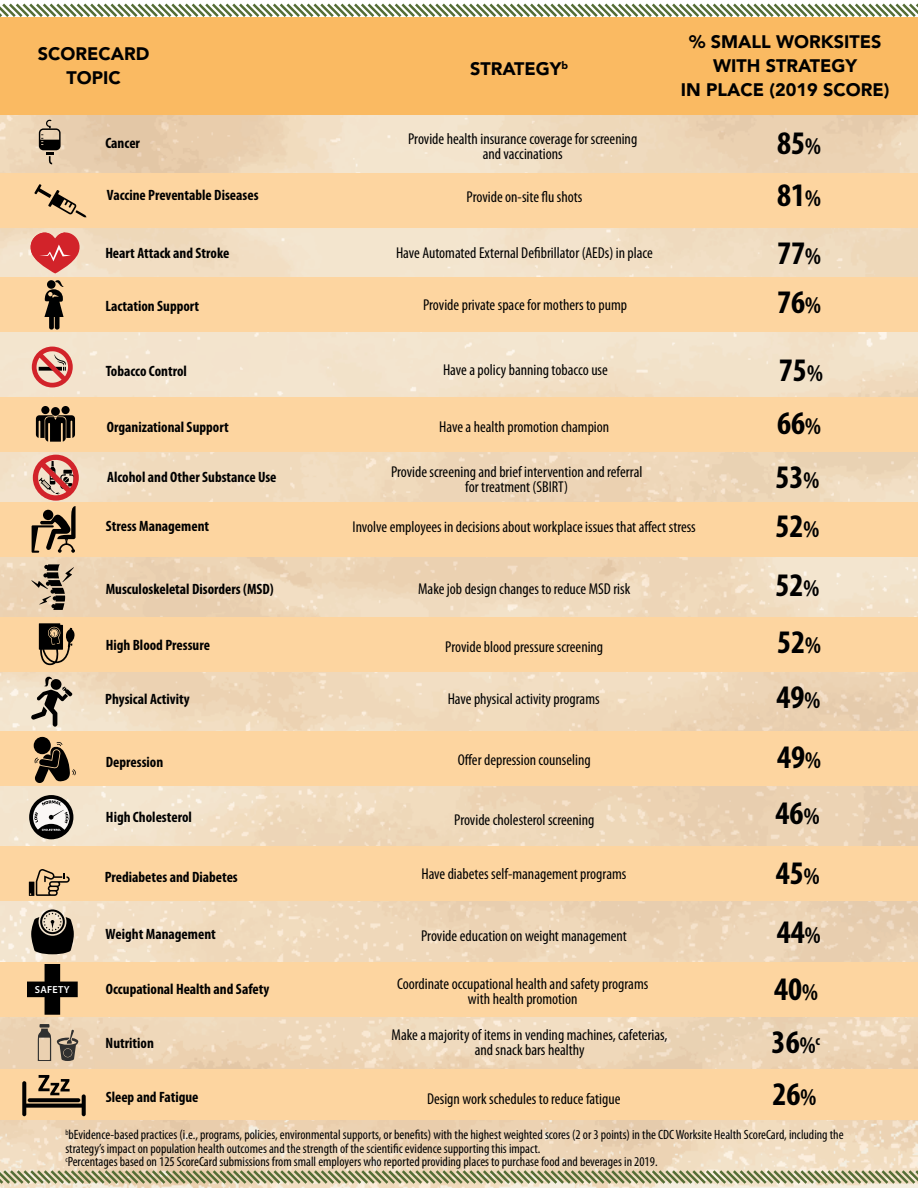
<style>
.page{position:relative;width:918px;height:1188px;background:#fff}
.page>*{position:absolute;margin:0;border:0;box-sizing:border-box;transform-origin:0 0}
.t1{font:700 condensed 33px/57px "Myriad Pro";color:#000}
.t2{font:900 18px/24px "Avenir LT Std";color:#000;text-align:center}
.t3{font:condensed 15.75px/15px "Myriad Pro";color:#000;text-align:center}
.t4{font:700 condensed 15px "Myriad Pro";color:#000}
.t5{font:condensed 13.5px/13.5px "Myriad Pro";color:#000}
.t6{font:600 10.2px "Myriad Pro";letter-spacing:.02em;color:#fff}
.s1{font-size:24px}
</style>
<div class="page">
<img style="left:0;top:115px;width:918px;height:954px">
<div style="left:0;top:277px;width:918px;height:55px;background:#fdd5a0"></div>
<div style="left:0;top:174px;width:918px;height:54px;background:#fdd5a0"></div>
<div style="left:0;top:397px;width:918px;height:55px;background:#fdd5a0"></div>
<div style="left:0;top:502px;width:918px;height:55px;background:#fdd5a0"></div>
<div style="left:0;top:618px;width:918px;height:54px;background:#fdd5a0"></div>
<div style="left:0;top:731px;width:918px;height:55px;background:#fdd5a0"></div>
<div style="left:0;top:846px;width:918px;height:55px;background:#fdd5a0"></div>
<div style="left:0;top:1069px;width:918px;height:51px;background:#fdd5a0"></div>
<div style="left:0;top:17px;width:918px;height:98px;background:#faba62"></div>
<svg style="left:0;top:3px;width:918px;height:14px"></svg>
<svg style="left:34px;top:184px;width:53px;height:33px"></svg>
<svg style="left:25px;top:228px;width:60px;height:45px;background:#e18078"></svg>
<svg style="left:44px;top:280px;width:20px;height:50px"></svg>
<svg style="left:36px;top:407px;width:39px;height:35px"></svg>
<div style="left:34px;top:737px;width:17px;height:17px;background:#000;border-radius:50%"></div>
<svg style="left:34px;top:742px;width:42px;height:41px"></svg>
<svg style="left:31px;top:675px;width:41px;height:52px;background:#aca191"></svg>
<svg style="left:29px;top:869px;width:41px;height:27px"></svg>
<svg style="left:31px;top:909px;width:43px;height:45px;background:#5f5950"></svg>
<svg style="left:39px;top:623px;width:36px;height:42px"></svg>
<svg style="left:32px;top:346px;width:41px;height:41px;background:#d88980"></svg>
<svg style="left:29px;top:795px;width:44px;height:44px"></svg>
<svg style="left:31px;top:564px;width:43px;height:46px;background:#aa9882"></svg>
<svg style="left:32px;top:454px;width:47px;height:99px"></svg>
<div style="left:0;top:962px;width:918px;height:54px;background:#fdd5a0"></div>
<svg style="left:27px;top:964px;width:51px;height:51px"></svg>
<svg style="left:38px;top:1024px;width:13px;height:37px"></svg>
<svg style="left:57px;top:1030px;width:21px;height:31px"></svg>
<svg style="left:0;top:1075px;width:918px;height:113px"></svg>
<svg style="left:39px;top:120px;width:22px;height:44px"></svg>
<p class="t2" style="left:38px;top:41px;width:113px">SCORECARD<br>TOPIC</p>
<p class="t2" style="left:470px;top:57px;width:99px">STRATEGY<sup>b</sup></p>
<p class="t2" style="left:681px;top:30px;width:210px">% SMALL WORKSITES<br>WITH STRATEGY<br>IN PLACE (2019 SCORE)</p>
<p class="t4" style="left:105px;top:135px;width:36px">Cancer</p>
<h1 class="t1" style="left:777px;top:115px;width:45px">85<span class="s1">%</span></h1>
<p class="t4" style="left:107px;top:187px;width:153px">Vaccine Preventable Diseases</p>
<p class="t3" style="left:467px;top:190px;width:117px">Provide on-site fu shots</p>
<h1 class="t1" style="left:777px;top:167px;width:45px">81<span class="s1">%</span></h1>
<p class="t3" style="left:408px;top:132px;width:231px">Provide health insurance coverage for screening and vaccinations</p>
<p class="t4" style="left:105px;top:244px;width:125px">Heart Attack and Stroke</p>
<p class="t3" style="left:396px;top:246px;width:258px">Have Automated External Defbrillator (AEDs) in place</p>
<h1 class="t1" style="left:777px;top:225px;width:45px">77<span class="s1">%</span></h1>
<p class="t4" style="left:105px;top:298px;width:95px">Lactation Support</p>
<p class="t3" style="left:423px;top:298px;width:205px">Provide private space for mothers to pump</p>
<h1 class="t1" style="left:777px;top:274px;width:45px">76<span class="s1">%</span></h1>
<p class="t4" style="left:106px;top:363px;width:83px">Tobacco Control</p>
<p class="t3" style="left:443px;top:362px;width:166px">Have a policy banning tobacco use</p>
<h1 class="t1" style="left:779px;top:342px;width:45px">75<span class="s1">%</span></h1>
<p class="t4" style="left:107px;top:419px;width:123px">Organizational Support</p>
<p class="t3" style="left:439px;top:420px;width:172px">Have a health promotion champion</p>
<h1 class="t1" style="left:777px;top:395px;width:45px">66<span class="s1">%</span></h1>
<p class="t4" style="left:107px;top:469px;width:171px">Alcohol and Other Substance Use</p>
<p class="t3" style="left:391px;top:464px;width:253px">Provide screening and brief intervention and referral for treatment (SBIRT)</p>
<h1 class="t1" style="left:776px;top:449px;width:45px">53<span class="s1">%</span></h1>
<p class="t4" style="left:106px;top:518px;width:105px">Stress Management</p>
<p class="t3" style="left:353px;top:520px;width:345px">Involve employees in decisions about workplace issues that afect stress</p>
<h1 class="t1" style="left:776px;top:498px;width:45px">52<span class="s1">%</span></h1>
<p class="t4" style="left:106px;top:581px;width:169px">Musculoskeletal Disorders (MSD)</p>
<p class="t3" style="left:418px;top:582px;width:214px">Make job design changes to reduce MSD risk</p>
<h1 class="t1" style="left:776px;top:557px;width:45px">52<span class="s1">%</span></h1>
<p class="t4" style="left:106px;top:637px;width:106px">High Blood Pressure</p>
<p class="t3" style="left:445px;top:640px;width:160px">Provide blood pressure screening</p>
<h1 class="t1" style="left:777px;top:614px;width:45px">52<span class="s1">%</span></h1>
<p class="t4" style="left:105px;top:690px;width:86px">Physical Activity</p>
<p class="t3" style="left:448px;top:692px;width:153px">Have physical activity programs</p>
<h1 class="t1" style="left:776px;top:669px;width:45px">49<span class="s1">%</span></h1>
<p class="t4" style="left:106px;top:753px;width:59px">Depression</p>
<p class="t3" style="left:458px;top:752px;width:135px">Ofer depression counseling</p>
<h1 class="t1" style="left:777px;top:729px;width:45px">49<span class="s1">%</span></h1>
<p class="t4" style="left:106px;top:808px;width:87px">High Cholesterol</p>
<p class="t3" style="left:454px;top:813px;width:142px">Provide cholesterol screening</p>
<h1 class="t1" style="left:776px;top:785px;width:45px">46<span class="s1">%</span></h1>
<p class="t4" style="left:105px;top:868px;width:135px">Prediabetes and Diabetes</p>
<p class="t3" style="left:421px;top:867px;width:207px">Have diabetes self-management programs</p>
<h1 class="t1" style="left:776px;top:845px;width:45px">45<span class="s1">%</span></h1>
<p class="t4" style="left:106px;top:926px;width:112px">Weight Management</p>
<p class="t3" style="left:421px;top:929px;width:207px">Provide education on weight management</p>
<h1 class="t1" style="left:774px;top:904px;width:48px">44<span class="s1">%<br></span>40<span class="s1">%</span></h1>
<p class="t3" style="left:397px;top:976px;width:253px">Coordinate occupational health and safety programs with health promotion</p>
<p class="t6" style="left:35px;top:984px;width:36px">SAFETY</p>
<p class="t4" style="left:106px;top:981px;width:165px">Occupational Health and Safety</p>
<p class="t3" style="left:392px;top:1028px;width:277px">Make a majority of items in vending machines, cafeterias, and snack bars healthy</p>
<p class="t4" style="left:106px;top:1035px;width:50px">Nutrition</p>
<h1 class="t1" style="left:772px;top:1014px;width:50px">36<span class="s1">%</span><sup>c</sup></h1>
<p class="t4" style="left:106px;top:1088px;width:94px">Sleep and Fatigue</p>
<p class="t3" style="left:427px;top:1091px;width:195px">Design work schedules to reduce fatigue</p>
<h1 class="t1" style="left:773px;top:1066px;width:45px">26<span class="s1">%</span></h1>
<p class="t5" style="left:65px;top:1128px;width:780px"><sup>b</sup>bEvidence-based practices (i.e., programs, policies, environmental supports, or benefts) with the highest weighted scores (2 or 3 points) in the CDC Worksite Health ScoreCard, including the strategy’s impact on population health outcomes and the strength of the scientifc evidence supporting this impact.<br><sup>c</sup>Percentages based on 125 ScoreCard submissions from small employers who reported providing places to purchase food and beverages in 2019.</p>
</div>
